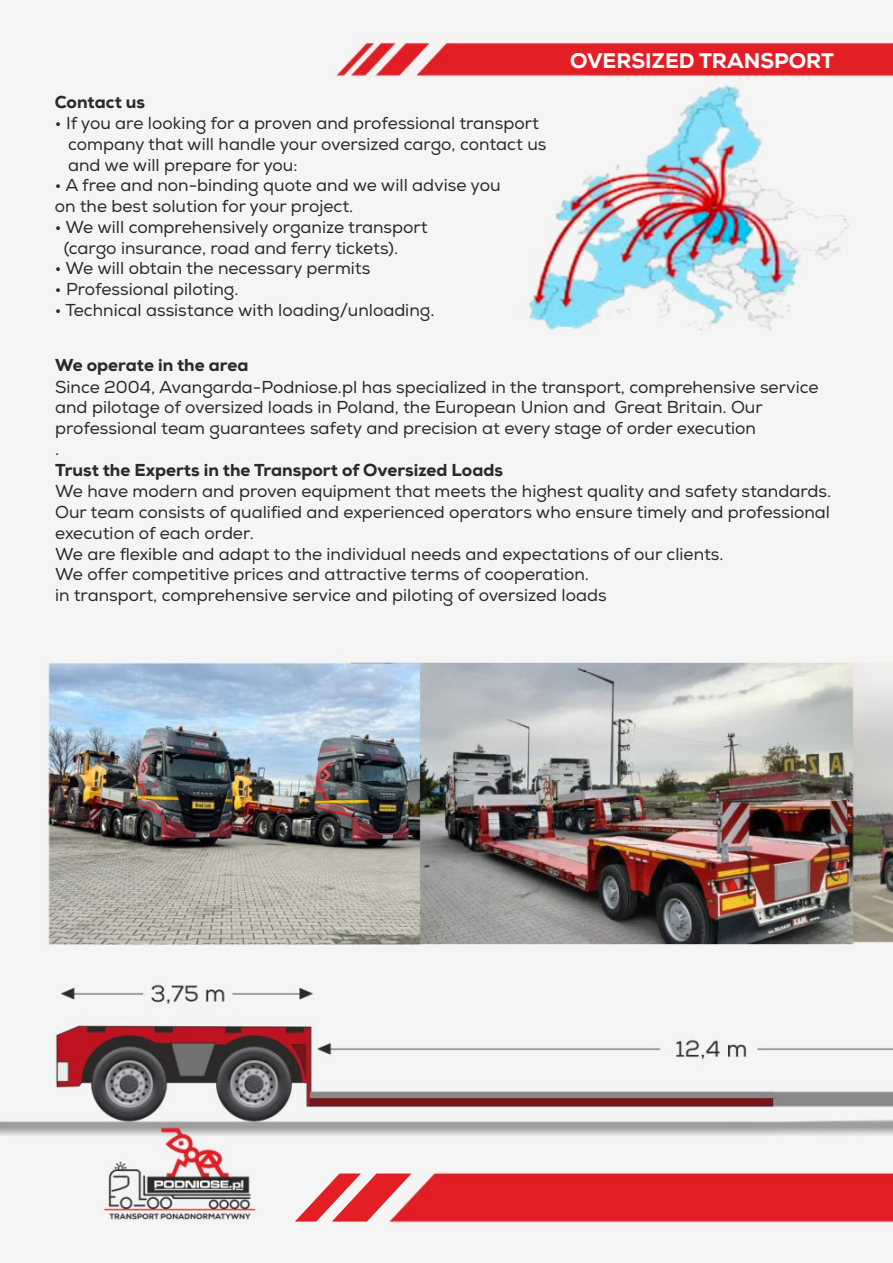
<style>
.page{position:relative;width:893px;height:1263px;background:#fff}
.page>*{position:absolute;margin:0;border:0;box-sizing:border-box;transform-origin:0 0}
.t1{font:800 21px "Nexa";color:#fefefe}
.t2{font:17.25px/20.7px "Nexa";color:#2b2a29}
.t3{font:800 17.25px "Nexa";color:#2b2a29}
.s1{font-size:18px}
</style>
<div class="page">
<img style="left:0;top:33px;width:893px;height:1199px">
<svg style="left:295px;top:1173px;width:116px;height:48px"></svg>
<p class="t1" style="left:570px;top:52px;width:266px">OVERSIZED TRANSPORT</p>
<p class="t3" style="left:55px;top:95px;width:92px">Contact us</p>
<p class="t2" style="left:68px;top:115px;width:480px;text-indent:-13px">• If you are looking for a proven and professional transport company that will handle your oversized cargo, contact us and we will prepare for you:</p>
<p class="t2" style="left:55px;top:177px;width:447px">• A free and non-binding quote and we will advise you on the best solution for your project.</p>
<p class="t2" style="left:64px;top:218px;width:366px;text-indent:-9px">• We will comprehensively organize transport (cargo insurance, road and ferry tickets).</p>
<p class="t2" style="left:55px;top:260px;width:317px">• We will obtain the necessary permits</p>
<p class="t2" style="left:55px;top:280px;width:185px">• Professional piloting.</p>
<p class="t2" style="left:55px;top:302px;width:381px">• Technical assistance with loading/unloading<span class="s1">.</span></p>
<p class="t3" style="left:55px;top:358px;width:195px">We operate in the area</p>
<p class="t2" style="left:55px;top:378px;width:765px">Since 2004, Avangarda-Podniose.pl has specialized in the transport, comprehensive service and pilotage of oversized loads in Poland, the European Union and Great Britain. Our professional team guarantees safety and precision at every stage of order execution<br>.</p>
<p class="t3" style="left:55px;top:463px;width:449px">Trust the Experts in the Transport of Oversized Loads</p>
<p class="t2" style="left:55px;top:483px;width:778px">We have modern and proven equipment that meets the highest quality and safety standards.<br>Our team consists of qualified and experienced operators who ensure timely and professional execution of each order.<br>We are flexible and adapt to the individual needs and expectations of our clients.<br>We offer competitive prices and attractive terms of cooperation.<br>in transport, comprehensive service and piloting of oversized loads</p>
</div>
